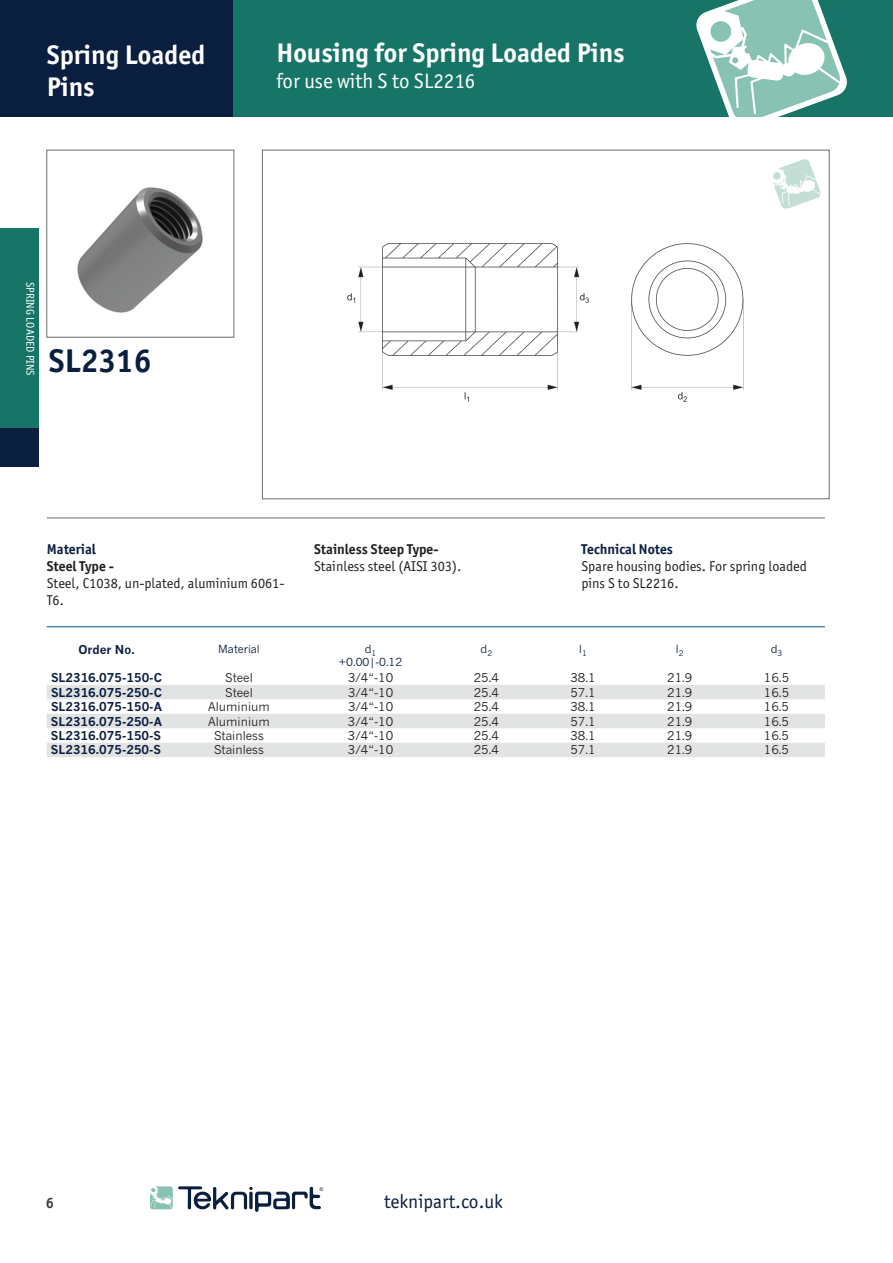
<style>
.page{position:relative;width:893px;height:1263px;background:#fff}
.page>*{position:absolute;margin:0;border:0;box-sizing:border-box;transform-origin:0 0}
.t1{font:700 33px "Officina Sans ITC Pro";color:#0a1e40}
.t2{font:700 27px/32.4px "Officina Sans ITC Pro";color:#fff}
.t3{font:21px "Officina Sans ITC Pro";color:#fff}
.t4{font:19.5px "Officina Sans ITC Pro";color:#0a1e40}
.t5{font:700 15px "Officina Sans ITC Pro";color:#3e3e3f}
.t6{font:14.25px/17.1px "Officina Sans ITC Pro";color:#231f20}
.t7{font:700 14.25px "Officina Sans ITC Pro";color:#231f20}
.t8{font:700 14.25px "Officina Sans ITC Pro";color:#0a1e40}
.t9{font:12px "News Gothic MT Pro";color:#231f20}
.t10{font:700 12px "News Gothic MT Pro";color:#0a1e40}
.t11{font:11.25px "Officina Sans ITC Pro";color:#fff}
.t12{font:11.1px/13.2px "News Gothic MT Pro";color:#0a1e40;text-align:center}
</style>
<div class="page">
<div style="left:0;top:0;width:234px;height:116px;background:#0a1e40"></div>
<div style="left:0;top:228px;width:38px;height:200px;background:#167567"></div>
<div style="left:0;top:428px;width:38px;height:38px;background:#0a1e40"></div>
<div style="left:234px;top:0;width:659px;height:116px;background:#167567"></div>
<svg style="left:696px;top:0;width:151px;height:116px"></svg>
<div style="left:47px;top:150px;width:187px;height:187px;border:1px solid #6d6c6e"></div>
<svg style="left:47px;top:685px;width:778px;height:72px;fill:#e2e4e4"></svg>
<img style="left:77px;top:187px;width:126px;height:126px">
<img style="left:347px;top:243px;width:397px;height:159px">
<img style="left:773px;top:159px;width:48px;height:50px">
<svg style="left:150px;top:1186px;width:173px;height:26px"></svg>
<hr style="left:47px;top:518px;width:778px;height:1px;background:#6d6c6e">
<hr style="left:47px;top:626px;width:778px;height:1px;background:#015194">
<h2 class="t2" style="left:47px;top:38px;width:160px">Spring Loaded<br>Pins</h2>
<h2 class="t2" style="left:276px;top:36px;width:350px">Housing for Spring Loaded Pins</h2>
<h3 class="t3" style="left:276px;top:69px;width:200px">for use with S to SL2216</h3>
<p class="t11" style="left:37px;top:282px;width:95px;rotate:90deg">SPRING LOADED PINS</p>
<h1 class="t1" style="left:49px;top:340px;width:104px">SL2316</h1>
<p class="t8" style="left:47px;top:540px;width:51px">Material</p>
<p class="t7" style="left:47px;top:557px;width:69px">Steel Type -</p>
<p class="t6" style="left:47px;top:575px;width:239px">Steel, C1038, un-plated, aluminium 6061-<br>T6.</p>
<p class="t7" style="left:314px;top:540px;width:126px">Stainless Steep Type-</p>
<p class="t6" style="left:314px;top:558px;width:149px">Stainless steel (AISI 303).</p>
<p class="t8" style="left:581px;top:540px;width:93px">Technical Notes</p>
<p class="t6" style="left:581px;top:558px;width:227px">Spare housing bodies. For spring loaded pins S to SL2216.</p>
<p class="t10" style="left:78px;top:642px;width:58px">Order No.</p>
<p class="t12" style="left:218px;top:642px;width:43px">Material</p>
<p class="t12" style="left:339px;top:642px;width:65px">d<sub>1 </sub>+0.00|-0.12</p>
<p class="t12" style="left:481px;top:642px;width:13px">d<sub>2</sub></p>
<p class="t12" style="left:579px;top:642px;width:9px">l<sub>1</sub></p>
<p class="t12" style="left:676px;top:642px;width:9px">l<sub>2</sub></p>
<p class="t12" style="left:771px;top:642px;width:13px">d<sub>3</sub></p>
<p class="t10" style="left:51px;top:670px;width:112px">SL2316.075-150-C</p>
<p class="t9" style="left:225px;top:670px;width:29px">Steel</p>
<p class="t9" style="left:348px;top:670px;width:47px">3/4“-10</p>
<p class="t9" style="left:474px;top:670px;width:27px">25.4</p>
<p class="t9" style="left:570px;top:670px;width:27px">38.1</p>
<p class="t9" style="left:667px;top:670px;width:27px">21.9</p>
<p class="t9" style="left:764px;top:670px;width:27px">16.5</p>
<p class="t10" style="left:51px;top:685px;width:112px">SL2316.075-250-C</p>
<p class="t9" style="left:225px;top:685px;width:29px">Steel</p>
<p class="t9" style="left:348px;top:685px;width:47px">3/4“-10</p>
<p class="t9" style="left:474px;top:685px;width:27px">25.4</p>
<p class="t9" style="left:570px;top:685px;width:27px">57.1</p>
<p class="t9" style="left:667px;top:685px;width:27px">21.9</p>
<p class="t9" style="left:764px;top:685px;width:27px">16.5</p>
<p class="t10" style="left:51px;top:699px;width:112px">SL2316.075-150-A</p>
<p class="t9" style="left:208px;top:699px;width:63px">Aluminium</p>
<p class="t9" style="left:348px;top:699px;width:47px">3/4“-10</p>
<p class="t9" style="left:474px;top:699px;width:27px">25.4</p>
<p class="t9" style="left:570px;top:699px;width:27px">38.1</p>
<p class="t9" style="left:667px;top:699px;width:27px">21.9</p>
<p class="t9" style="left:764px;top:699px;width:27px">16.5</p>
<p class="t10" style="left:51px;top:714px;width:112px">SL2316.075-250-A</p>
<p class="t9" style="left:208px;top:714px;width:63px">Aluminium</p>
<p class="t9" style="left:348px;top:714px;width:47px">3/4“-10</p>
<p class="t9" style="left:474px;top:714px;width:27px">25.4</p>
<p class="t9" style="left:570px;top:714px;width:27px">57.1</p>
<p class="t9" style="left:667px;top:714px;width:27px">21.9</p>
<p class="t9" style="left:764px;top:714px;width:27px">16.5</p>
<p class="t10" style="left:51px;top:728px;width:112px">SL2316.075-150-S</p>
<p class="t9" style="left:214px;top:728px;width:51px">Stainless</p>
<p class="t9" style="left:348px;top:728px;width:47px">3/4“-10</p>
<p class="t9" style="left:474px;top:728px;width:27px">25.4</p>
<p class="t9" style="left:570px;top:728px;width:27px">38.1</p>
<p class="t9" style="left:667px;top:728px;width:27px">21.9</p>
<p class="t9" style="left:764px;top:728px;width:27px">16.5</p>
<p class="t10" style="left:51px;top:743px;width:112px">SL2316.075-250-S</p>
<p class="t9" style="left:214px;top:743px;width:51px">Stainless</p>
<p class="t9" style="left:348px;top:743px;width:47px">3/4“-10</p>
<p class="t9" style="left:474px;top:743px;width:27px">25.4</p>
<p class="t9" style="left:570px;top:743px;width:27px">57.1</p>
<p class="t9" style="left:667px;top:743px;width:27px">21.9</p>
<p class="t9" style="left:764px;top:743px;width:27px">16.5</p>
<p class="t5" style="left:46px;top:1193px;width:10px">6</p>
<h3 class="t4" style="left:384px;top:1189px;width:120px">teknipart.co.uk</h3>
</div>
